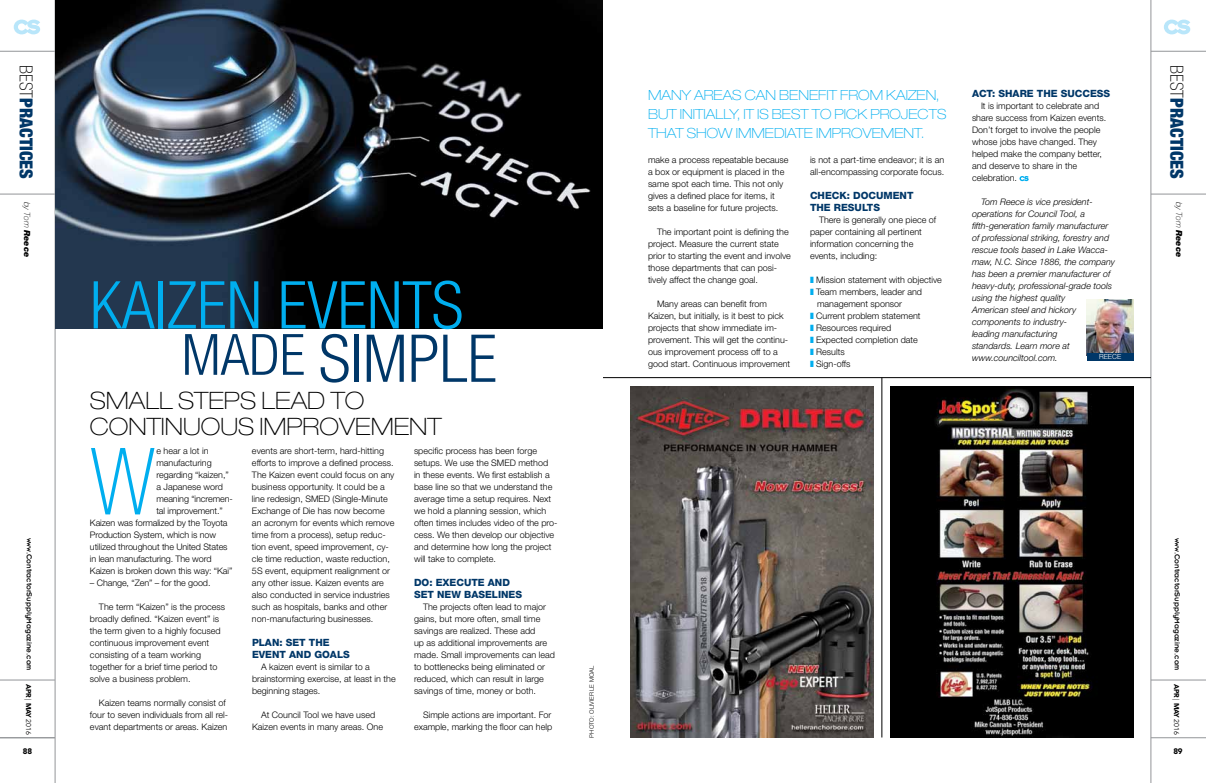
<style>
.page{position:relative;width:1206px;height:783px;background:#fff}
.page>*{position:absolute;margin:0;border:0;box-sizing:border-box;transform-origin:0 0}
.t1{font:100 condensed 93px "Helvetica Neue LT Std";color:#00aeef}
.t2{font:300 condensed 66px "Helvetica Neue LT Std";color:#00aeef}
.t3{font:300 condensed 66px "Helvetica Neue LT Std";color:#003768}
.t4{font:100 expanded 24px/26px "Helvetica Neue LT Std";color:#000}
.t5{font:900 condensed 18px "Helvetica Neue LT Std";color:#003768}
.t6{font:100 expanded 14px/19px "Helvetica Neue LT Std";color:#00aeef}
.t7{font:800 10px/12px "Helvetica Neue LT Std";color:#003768}
.t8{font:300 9px/12px "Helvetica Neue LT Std";color:#000}
.t9{font:italic 300 9px/12px "Helvetica Neue LT Std";color:#000}
.t10{font:italic 100 8.5px "Helvetica Neue LT Std";letter-spacing:-.005em;color:#000}
.t11{font:8px "Insignia LT Std";color:#000}
.t12{font:900 8px "Avenir LT Std";color:#000}
.t13{font:900 7px "Avenir LT Std";letter-spacing:-.03em;color:#000}
.t14{font:300 7px "Helvetica Neue LT Std";color:#fff}
.t15{font:300 6px "Helvetica Neue LT Std";color:#000}
.s1{font-weight:100;color:#000}
.s2{font-weight:900}
.s3{font-weight:300}
.s4{font-weight:400}
.s5{font-size:57px}
</style>
<div class="page">
<hr style="left:1151px;top:0;width:1px;height:783px;background:#939598">
<hr style="left:1151px;top:680px;width:55px;height:1px;background:#939598">
<hr style="left:1151px;top:51px;width:55px;height:1px;background:#939598">
<hr style="left:1151px;top:738px;width:55px;height:1px;background:#939598">
<svg style="left:1164px;top:20px;width:26px;height:14px"></svg>
<hr style="left:1151px;top:194px;width:55px;height:1px;background:#939598">
<hr style="left:0;top:680px;width:55px;height:1px;background:#939598">
<hr style="left:0;top:51px;width:55px;height:1px;background:#939598">
<hr style="left:55px;top:0;width:1px;height:783px;background:#939598">
<hr style="left:0;top:738px;width:55px;height:1px;background:#939598">
<svg style="left:14px;top:20px;width:26px;height:14px"></svg>
<hr style="left:0;top:194px;width:55px;height:1px;background:#939598">
<img style="left:55px;top:0;width:548px;height:328px">
<svg style="left:1020px;top:176px;width:9px;height:5px"></svg>
<img style="left:1087px;top:299px;width:47px;height:54px">
<div style="left:1087px;top:353px;width:47px;height:8px;background:#003768"></div>
<img style="left:891px;top:386px;width:243px;height:352px">
<hr style="left:603px;top:377px;width:548px;height:1px;background:#000">
<hr style="left:882px;top:378px;width:1px;height:360px;background:#000">
<img style="left:630px;top:386px;width:243px;height:352px">
<h3 class="t5" style="left:37px;top:65px;width:115px;rotate:90deg"><span class="s1">best</span>practices</h3>
<p class="t10" style="left:32px;top:202px;width:57px;rotate:90deg">by Tom <span class="s2">Reece</span></p>
<p class="t11" style="left:33px;top:538px;width:135px;rotate:90deg">www.ContractorSupplyMagazine.com</p>
<p class="t13" style="left:33px;top:684px;width:52px;rotate:90deg">Apr <span class="s3">|</span> MAY <span class="s4">2016</span></p>
<p class="t12" style="left:23px;top:746px;width:11px">88</p>
<h2 class="t2" style="left:90px;top:267px;width:375px">KAIZEN EVENTS</h2>
<h2 class="t3" style="left:182px;top:321px;width:317px"><span class="s5">MADE</span> SIMPLE</h2>
<h3 class="t4" style="left:90px;top:387px;width:353px">SMALL STEPS LEAD TO<br>CONTINUOUS IMPROVEMENT</h3>
<h1 class="t1" style="left:90px;top:430px;width:67px">W</h1>
<p class="t8" style="left:156px;top:445px;width:54px">e hear a lot in</p>
<p class="t8" style="left:156px;top:457px;width:57px">manufacturing</p>
<p class="t8" style="left:156px;top:469px;width:74px">regarding “kaizen,”</p>
<p class="t8" style="left:156px;top:481px;width:68px">a Japanese word</p>
<p class="t8" style="left:156px;top:493px;width:78px">meaning “incremen-</p>
<p class="t8" style="left:156px;top:505px;width:68px">tal improvement.”</p>
<p class="t8" style="left:90px;top:517px;width:139px">Kaizen was formalized by the Toyota</p>
<p class="t8" style="left:90px;top:529px;width:128px">Production System, which is now</p>
<p class="t8" style="left:90px;top:541px;width:139px">utilized throughout the United States</p>
<p class="t8" style="left:90px;top:553px;width:123px">in lean manufacturing. The word</p>
<p class="t8" style="left:90px;top:565px;width:144px">Kaizen is broken down this way: “Kai”</p>
<p class="t8" style="left:90px;top:577px;width:122px">– Change, “Zen” – for the good.</p>
<p class="t8" style="left:90px;top:601px;width:137px;text-indent:9px">The term “Kaizen” is the process broadly defined. “Kaizen event” is the term given to a highly focused continuous improvement event consisting of a team working together for a brief time period to solve a business problem.</p>
<p class="t8" style="left:90px;top:697px;width:140px;text-indent:9px">Kaizen teams normally consist of four to seven individuals from all rel&shy;evant departments or areas. Kaizen</p>
<p class="t8" style="left:252px;top:445px;width:144px">events are short-term, hard-hitting efforts to improve a defined process.<br>The Kaizen event could focus on any business opportunity. It could be a line redesign, SMED (Single-Minute Exchange of Die has now become an acronym for events which remove time from a process), setup reduc&shy;tion event, speed improvement, cy&shy;cle time reduction, waste reduction, 5S event, equipment realignment or any other issue. Kaizen events are also conducted in service industries such as hospitals, banks and other non-manufacturing businesses.</p>
<p class="t7" style="left:252px;top:637px;width:99px">PLAN: SET THE<br>EVENT AND GOALS</p>
<p class="t8" style="left:252px;top:661px;width:145px;text-indent:9px">A kaizen event is similar to a brainstorming exercise, at least in the beginning stages.</p>
<p class="t8" style="left:252px;top:709px;width:133px;text-align:center">At Council Tool we have used<br>Kaizen events in many areas. One</p>
<p class="t8" style="left:414px;top:445px;width:145px">specific process has been forge setups. We use the SMED method<br>in these events. We first establish a base line so that we understand the average time a setup requires. Next we hold a planning session, which often times includes video of the pro&shy;cess. We then develop our objective and determine how long the project will take to complete.</p>
<p class="t7" style="left:414px;top:577px;width:109px">DO: EXECUTE AND<br>SET NEW BASELINES</p>
<p class="t8" style="left:414px;top:601px;width:142px;text-indent:9px">The projects often lead to major gains, but more often, small time savings are realized. These add<br>up as additional improvements are made. Small improvements can lead to bottlenecks being eliminated or reduced, which can result in large savings of time, money or both.</p>
<p class="t8" style="left:414px;top:709px;width:140px;text-align:right">Simple actions are important. For example, marking the floor can help</p>
<p class="t15" style="left:588px;top:738px;width:73px;rotate:-90deg">photo: Olivier Le Moal</p>
<h3 class="t6" style="left:648px;top:85px;width:300px">MANY AREAS CAN BENEFIT FROM KAIZEN,<br>BUT INITIALLY, IT IS BEST TO PICK PROJECTS<br>THAT SHOW IMM EDIATE IMPROVEMENT.</h3>
<p class="t8" style="left:648px;top:153px;width:142px">make a process repeatable because a box or equipment is placed in the same spot each time. This not only gives a defined place for items, it sets a baseline for future projects.</p>
<p class="t8" style="left:648px;top:225px;width:144px;text-indent:9px">The important point is defining the project. Measure the current state prior to starting the event and involve those departments that can posi&shy;tively affect the change goal.</p>
<p class="t8" style="left:648px;top:297px;width:144px;text-indent:9px">Many areas can benefit from Kaizen, but initially, is it best to pick projects that show immediate im&shy;provement. This will get the continu&shy;ous improvement process off to a good start. Continuous improvement</p>
<p class="t8" style="left:810px;top:153px;width:136px">is not a part-time endeavor; it is an all-encompassing corporate focus.</p>
<p class="t7" style="left:810px;top:189px;width:105px">CHECK: DOCUMENT<br>THE RESULTS</p>
<p class="t8" style="left:810px;top:213px;width:128px;text-indent:9px">There is generally one piece of paper containing all pertinent information concerning the events, including:</p>
<p class="t8" style="left:816px;top:273px;width:127px">Mission statement with objective<br>Team members, leader and management sponsor<br>Current problem statement<br>Resources required<br>Expected completion date<br>Results<br>Sign-offs</p>
<p class="t7" style="left:972px;top:88px;width:133px">ACT: SHARE THE SUCCESS</p>
<p class="t8" style="left:972px;top:100px;width:136px;text-indent:9px">It is important to celebrate and share success from Kaizen events.<br>Don’t forget to involve the people whose jobs have changed. They helped make the company better, and deserve to share in the celebration.</p>
<p class="t9" style="left:972px;top:196px;width:145px;text-indent:9px">Tom Reece is vice president&shy;operations for Council Tool, a fifth-generation family manufacturer of professional striking, forestry and rescue tools based in Lake Wacca&shy;maw, N.C. Since 1886, the company has been a premier manufacturer of heavy-duty, professional-grade tools using the highest quality<br>American steel and hickory components to industry-<br>leading manufacturing<br>standards. Learn more at www.counciltool.com.</p>
<p class="t14" style="left:1099px;top:353px;width:10px">reece</p>
<h3 class="t5" style="left:1188px;top:65px;width:115px;rotate:90deg"><span class="s1">best</span>practices</h3>
<p class="t10" style="left:1184px;top:202px;width:57px;rotate:90deg">by Tom <span class="s2">Reece</span></p>
<p class="t11" style="left:1182px;top:538px;width:135px;rotate:90deg">www.ContractorSupplyMagazine.com</p>
<p class="t13" style="left:1181px;top:684px;width:52px;rotate:90deg">Apr <span class="s3">|</span> MAY <span class="s4">2016</span></p>
<p class="t12" style="left:1173px;top:746px;width:11px">89</p>
</div>
